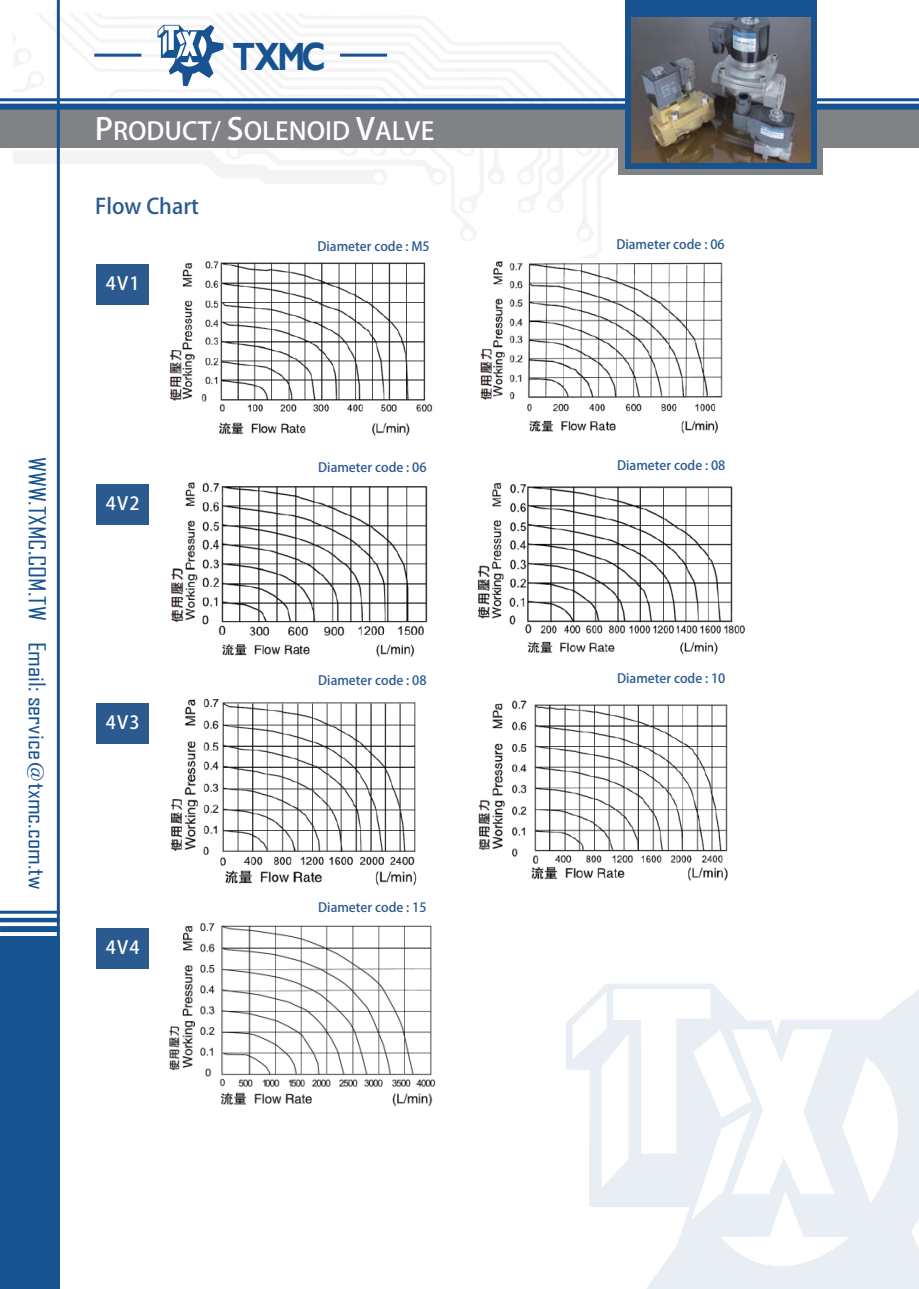
<style>
.page{position:relative;width:919px;height:1289px;background:#fff}
.page>*{position:absolute;margin:0;border:0;box-sizing:border-box;transform-origin:0 0}
.t1{font:700 39.3px "Gill Sans";color:#165390;scale:.8 1}
.t2{font:700 24.3px "Adobe Fan Heiti Std";color:#fff;scale:1.04 1}
.t3{font:22.5px "Agency FB";color:#165390;scale:1.2 1}
.t4{font:700 21.3px "Adobe Fan Heiti Std";color:#2a5a8f}
.t5{font:700 18px "Adobe Fan Heiti Std";letter-spacing:.07em;color:#fff}
.t6{font:700 12.75px "Adobe Fan Heiti Std";color:#2a5a8f}
.s1{font-size:30px}
.s2{font-family:"P Ming Li U"}
</style>
<div class="page">
<svg style="left:577px;top:82px;width:32px;height:159px"></svg>
<svg style="left:451px;top:75px;width:150px;height:138px"></svg>
<svg style="left:504px;top:156px;width:38px;height:29px"></svg>
<svg style="left:446px;top:156px;width:58px;height:29px"></svg>
<svg style="left:446px;top:36px;width:147px;height:120px"></svg>
<div style="left:0;top:105px;width:918px;height:43px;background:#808285"></div>
<div style="left:618px;top:135px;width:204px;height:40px;background:#808285"></div>
<div style="left:625px;top:0;width:191px;height:168px;background:#165390"></div>
<hr style="left:0;top:98px;width:918px;height:3px;background:#165390">
<div style="left:0;top:104px;width:918px;height:6px;background:#165390"></div>
<svg style="left:13px;top:13px;width:433px;height:172px"></svg>
<svg style="left:566px;top:984px;width:151px;height:86px"></svg>
<svg style="left:572px;top:989px;width:346px;height:299px"></svg>
<img style="left:631px;top:17px;width:179px;height:145px">
<div style="left:0;top:936px;width:60px;height:352px;background:#165390"></div>
<div style="left:0;top:926px;width:60px;height:6px;background:#165390"></div>
<div style="left:0;top:917px;width:60px;height:5px;background:#165390"></div>
<hr style="left:0;top:910px;width:60px;height:3px;background:#165390">
<hr style="left:57px;top:0;width:3px;height:1194px;background:#165390">
<img style="left:169px;top:261px;width:264px;height:175px">
<img style="left:480px;top:261px;width:243px;height:172px">
<img style="left:171px;top:482px;width:257px;height:175px">
<img style="left:477px;top:482px;width:269px;height:173px">
<img style="left:170px;top:699px;width:247px;height:186px">
<img style="left:478px;top:700px;width:250px;height:181px">
<img style="left:169px;top:923px;width:267px;height:183px">
<div style="left:97px;top:264px;width:52px;height:40px;background:#2a5a8f"></div>
<div style="left:97px;top:484px;width:52px;height:40px;background:#2a5a8f"></div>
<div style="left:97px;top:703px;width:52px;height:41px;background:#2a5a8f"></div>
<div style="left:97px;top:928px;width:52px;height:40px;background:#2a5a8f"></div>
<h1 class="t1" style="left:233px;top:34px;width:118px">TXMC</h1>
<h2 class="t2" style="left:95px;top:117px;width:328px"><span class="s1">P</span>RODUCT/ <span class="s1">S</span>OLENOID <span class="s1">V</span>ALVE</h2>
<h3 class="t4" style="left:95px;top:193px;width:105px">Flow Chart</h3>
<h3 class="t5" style="left:106px;top:272px;width:35px">4V1</h3>
<p class="t6" style="left:317px;top:238px;width:114px">Diameter code : M5</p>
<p class="t6" style="left:616px;top:237px;width:110px">Diameter code : 06</p>
<h3 class="t3" style="left:51px;top:457px;width:362px;rotate:90deg">WWW.TXMC.COM.TW Email: service<span class="s2">@</span>txmc.com.tw</h3>
<h3 class="t5" style="left:106px;top:492px;width:35px">4V2</h3>
<h3 class="t5" style="left:106px;top:711px;width:35px">4V3</h3>
<h3 class="t5" style="left:106px;top:936px;width:35px">4V4</h3>
<p class="t6" style="left:318px;top:459px;width:110px">Diameter code : 06</p>
<p class="t6" style="left:617px;top:457px;width:110px">Diameter code : 08</p>
<p class="t6" style="left:318px;top:672px;width:110px">Diameter code : 08</p>
<p class="t6" style="left:617px;top:670px;width:110px">Diameter code : 10</p>
<p class="t6" style="left:318px;top:899px;width:110px">Diameter code : 15</p>
</div>
